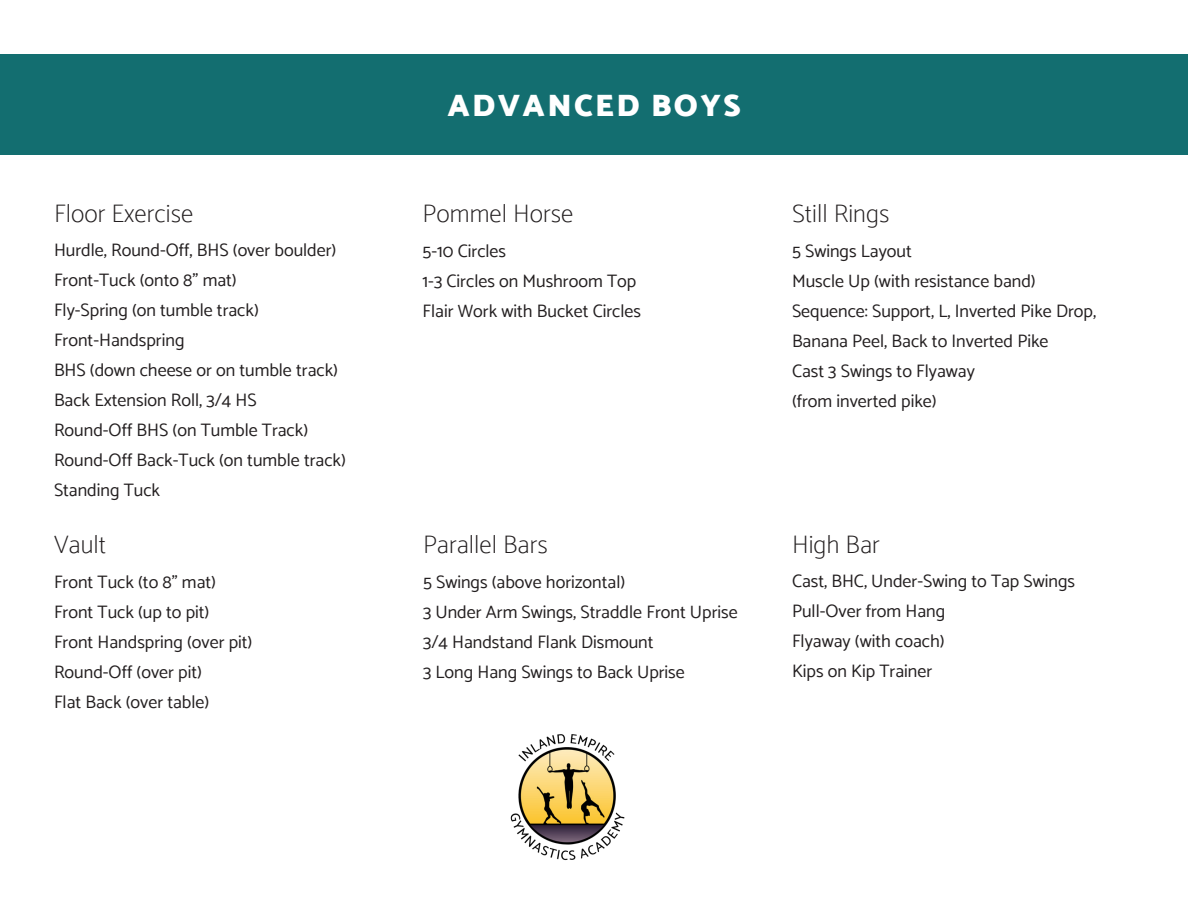
<style>
.page{position:relative;width:1188px;height:918px;background:#fff}
.page>*{position:absolute;margin:0;border:0;box-sizing:border-box;transform-origin:0 0}
.t1{font:900 31.5px "Catamaran";letter-spacing:.075em;color:#fff}
.t2{font:100 25.5px "Catamaran";color:#231f20}
.t3{font:18px/30px "Catamaran";color:#231f20}
</style>
<div class="page">
<div style="left:0;top:54px;width:1188px;height:100px;background:#136e70"></div>
<img style="left:510px;top:734px;width:115px;height:127px">
<p class="t2" style="left:54px;top:198px;width:141px">Floor Exercise</p>
<p class="t3" style="left:54px;top:235px;width:284px">Hurdle, Round-Off, BHS (over boulder)</p>
<p class="t3" style="left:54px;top:265px;width:184px">Front-Tuck (onto 8” mat)</p>
<p class="t3" style="left:54px;top:295px;width:206px">Fly-Spring (on tumble track)</p>
<p class="t3" style="left:54px;top:325px;width:132px">Front-Handspring</p>
<p class="t3" style="left:54px;top:355px;width:286px">BHS (down cheese or on tumble track)</p>
<p class="t3" style="left:54px;top:385px;width:204px">Back Extension Roll, 3/4 HS</p>
<p class="t3" style="left:54px;top:415px;width:256px">Round-Off BHS (on Tumble Track)</p>
<p class="t3" style="left:54px;top:445px;width:293px">Round-Off Back-Tuck (on tumble track)</p>
<p class="t3" style="left:54px;top:475px;width:108px">Standing Tuck</p>
<p class="t1" style="left:447px;top:87px;width:295px">ADVANCED BOYS</p>
<p class="t2" style="left:423px;top:199px;width:152px">Pommel Horse</p>
<p class="t3" style="left:423px;top:236px;width:85px">5-10 Circles</p>
<p class="t3" style="left:423px;top:266px;width:215px">1-3 Circles on Mushroom Top</p>
<p class="t3" style="left:423px;top:296px;width:220px">Flair Work with Bucket Circles</p>
<p class="t2" style="left:54px;top:529px;width:54px">Vault</p>
<p class="t2" style="left:423px;top:529px;width:126px">Parallel Bars</p>
<p class="t3" style="left:423px;top:567px;width:204px">5 Swings (above horizontal)</p>
<p class="t3" style="left:423px;top:597px;width:316px">3 Under Arm Swings, Straddle Front Uprise</p>
<p class="t3" style="left:423px;top:627px;width:232px">3/4 Handstand Flank Dismount</p>
<p class="t3" style="left:423px;top:657px;width:263px">3 Long Hang Swings to Back Uprise</p>
<p class="t3" style="left:54px;top:567px;width:163px">Front Tuck (to 8” mat)</p>
<p class="t3" style="left:54px;top:597px;width:157px">Front Tuck (up to pit)</p>
<p class="t3" style="left:54px;top:627px;width:200px">Front Handspring (over pit)</p>
<p class="t3" style="left:54px;top:657px;width:149px">Round-Off (over pit)</p>
<p class="t3" style="left:54px;top:687px;width:157px">Flat Back (over table)</p>
<p class="t2" style="left:792px;top:199px;width:99px">Still Rings</p>
<p class="t3" style="left:792px;top:236px;width:121px">5 Swings Layout</p>
<p class="t3" style="left:792px;top:266px;width:245px">Muscle Up (with resistance band)</p>
<p class="t3" style="left:792px;top:296px;width:306px">Sequence: Support, L, Inverted Pike Drop,<br>Banana Peel, Back to Inverted Pike</p>
<p class="t3" style="left:792px;top:356px;width:184px">Cast 3 Swings to Flyaway</p>
<p class="t3" style="left:792px;top:386px;width:146px">(from inverted pike)</p>
<p class="t2" style="left:792px;top:529px;width:89px">High Bar</p>
<p class="t3" style="left:792px;top:566px;width:285px">Cast, BHC, Under-Swing to Tap Swings</p>
<p class="t3" style="left:792px;top:596px;width:155px">Pull-Over from Hang</p>
<p class="t3" style="left:792px;top:626px;width:154px">Flyaway (with coach)</p>
<p class="t3" style="left:792px;top:656px;width:142px">Kips on Kip Trainer</p>
</div>
